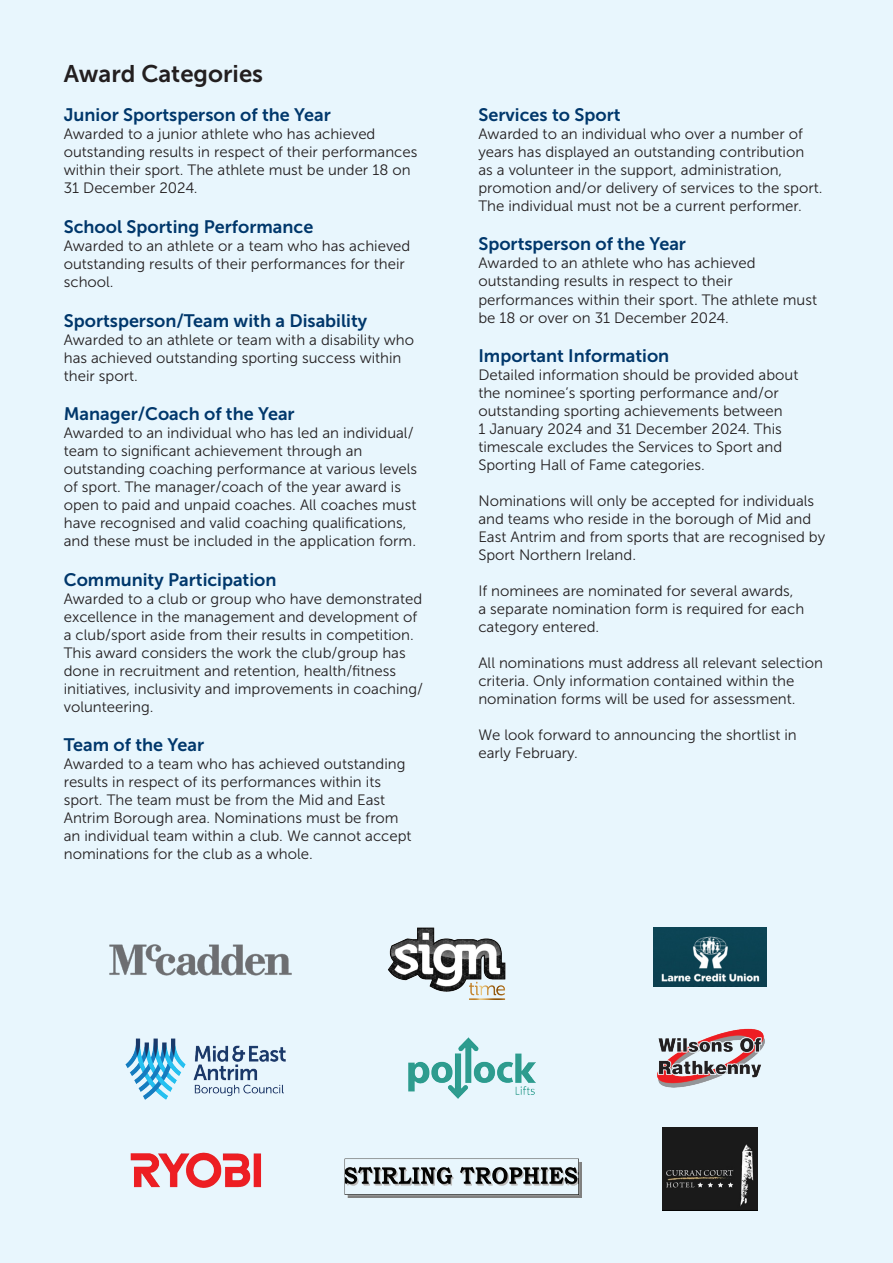
<style>
.page{position:relative;width:893px;height:1263px;background:#e8f6fd}
.page>*{position:absolute;margin:0;border:0;box-sizing:border-box;transform-origin:0 0}
.t1{font:24px "Museo Sans 700";color:#231f20}
.t2{font:18px "Museo Sans 700";color:#00376b}
.t3{font:15px/18px "Museo Sans 300";color:#231f20}
</style>
<div class="page">
<img style="left:131px;top:1152px;width:131px;height:36px">
<img style="left:408px;top:1037px;width:128px;height:62px">
<img style="left:109px;top:944px;width:183px;height:32px">
<img style="left:657px;top:1028px;width:108px;height:60px">
<img style="left:344px;top:1158px;width:238px;height:39px">
<img style="left:125px;top:1038px;width:161px;height:62px">
<img style="left:654px;top:927px;width:112px;height:59px">
<img style="left:388px;top:927px;width:118px;height:72px">
<img style="left:662px;top:1128px;width:95px;height:83px">
<p class="t1" style="left:64px;top:60px;width:201px">Award Categories</p>
<p class="t2" style="left:64px;top:105px;width:268px">Junior Sportsperson of the Year</p>
<p class="t3" style="left:64px;top:125px;width:355px">Awarded to a junior athlete who has achieved outstanding results in respect of their performances within their sport. The athlete must be under 18 on 31 December 2024.</p>
<p class="t2" style="left:64px;top:217px;width:251px">School Sporting Performance</p>
<p class="t3" style="left:64px;top:237px;width:348px">Awarded to an athlete or a team who has achieved outstanding results of their performances for their school.</p>
<p class="t2" style="left:64px;top:310px;width:305px">Sportsperson/Team with a Disability</p>
<p class="t3" style="left:64px;top:331px;width:352px">Awarded to an athlete or team with a disability who has achieved outstanding sporting success within their sport.</p>
<p class="t2" style="left:64px;top:404px;width:232px">Manager/Coach of the Year</p>
<p class="t3" style="left:64px;top:424px;width:355px">Awarded to an individual who has led an individual/ team to significant achievement through an outstanding coaching performance at various levels of sport. The manager/coach of the year award is open to paid and unpaid coaches. All coaches must have recognised and valid coaching qualifications, and these must be included in the application form.</p>
<p class="t2" style="left:64px;top:570px;width:214px">Community Participation</p>
<p class="t3" style="left:64px;top:590px;width:361px">Awarded to a club or group who have demonstrated excellence in the management and development of a club/sport aside from their results in competition.<br>This award considers the work the club/group has done in recruitment and retention, health/fitness initiatives, inclusivity and improvements in coaching/ volunteering.</p>
<p class="t2" style="left:64px;top:735px;width:142px">Team of the Year</p>
<p class="t3" style="left:64px;top:755px;width:349px">Awarded to a team who has achieved outstanding results in respect of its performances within its sport. The team must be from the Mid and East Antrim Borough area. Nominations must be from an individual team within a club. We cannot accept nominations for the club as a whole.</p>
<p class="t2" style="left:478px;top:105px;width:144px">Services to Sport</p>
<p class="t3" style="left:478px;top:125px;width:345px">Awarded to an individual who over a number of years has displayed an outstanding contribution as a volunteer in the support, administration, promotion and/or delivery of services to the sport.<br>The individual must not be a current performer.</p>
<p class="t2" style="left:478px;top:234px;width:209px">Sportsperson of the Year</p>
<p class="t3" style="left:478px;top:254px;width:340px">Awarded to an athlete who has achieved outstanding results in respect to their performances within their sport. The athlete must be 18 or over on 31 December 2024.</p>
<p class="t2" style="left:478px;top:346px;width:192px">Important Information</p>
<p class="t3" style="left:478px;top:366px;width:321px">Detailed information should be provided about the nominee’s sporting performance and/or outstanding sporting achievements between<br>1 January 2024 and 31 December 2024. This timescale excludes the Services to Sport and Sporting Hall of Fame categories.</p>
<p class="t3" style="left:478px;top:492px;width:348px">Nominations will only be accepted for individuals and teams who reside in the borough of Mid and East Antrim and from sports that are recognised by Sport Northern Ireland.</p>
<p class="t3" style="left:478px;top:582px;width:327px">If nominees are nominated for several awards, a separate nomination form is required for each category entered.</p>
<p class="t3" style="left:478px;top:654px;width:346px">All nominations must address all relevant selection criteria. Only information contained within the nomination forms will be used for assessment.</p>
<p class="t3" style="left:478px;top:726px;width:320px">We look forward to announcing the shortlist in early February.</p>
</div>
